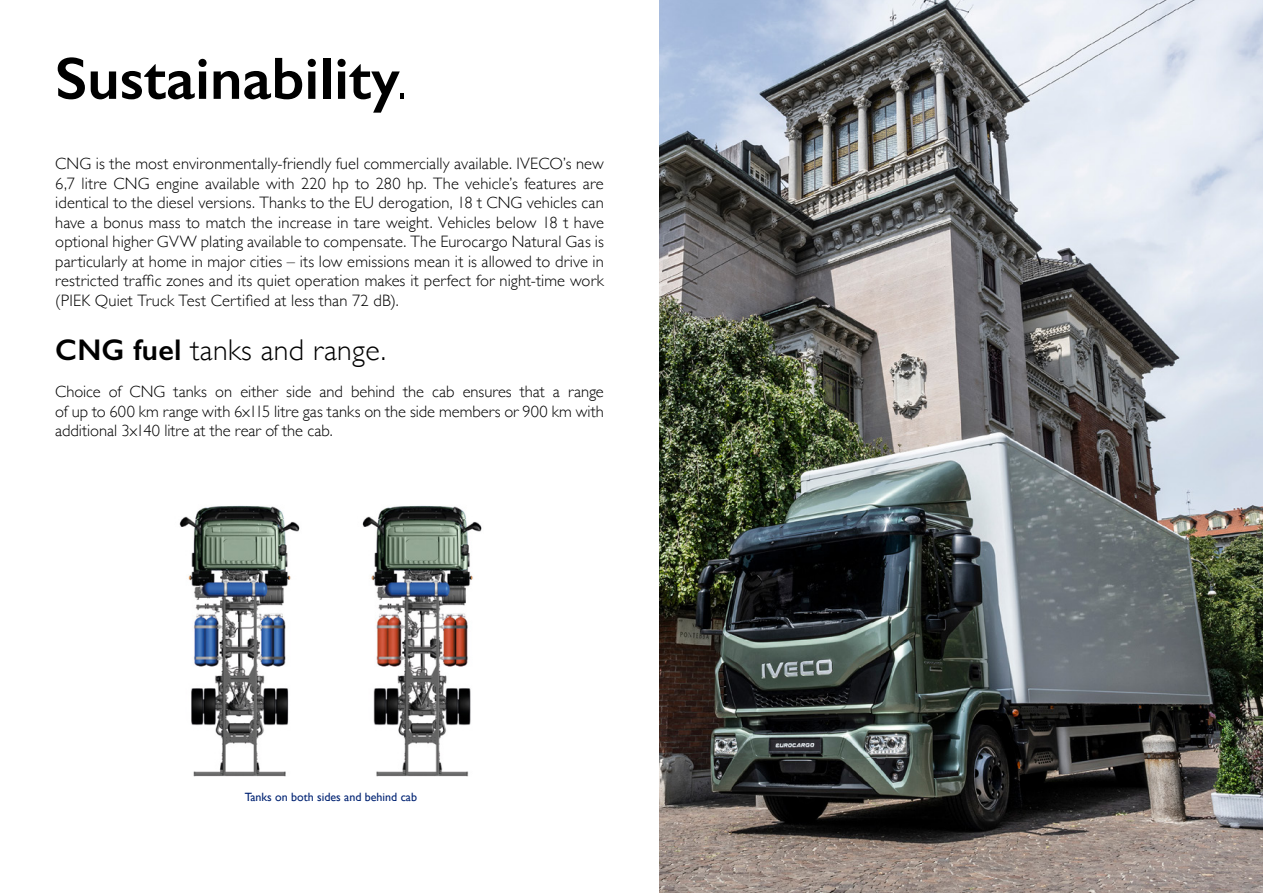
<style>
.page{position:relative;width:1263px;height:893px;background:#fff}
.page>*{position:absolute;margin:0;border:0;box-sizing:border-box;transform-origin:0 0}
.t1{font:600 60px "Gill Sans";color:#000}
.t2{font:300 30px "Gill Sans";letter-spacing:.01em;color:#000}
.t3{font:300 16.5px/19.5px "Gill Sans";letter-spacing:.005em;color:#000;text-align:justify}
.t4{font:12px "Gill Sans";color:#002373}
.s1{font-weight:300}
.s2{font-weight:600}
</style>
<div class="page">
<img style="left:659px;top:0;width:604px;height:893px">
<img style="left:179px;top:505px;width:121px;height:272px">
<img style="left:362px;top:505px;width:120px;height:272px">
<h1 class="t1" style="left:55px;top:42px;width:353px">Sustainability<span class="s1">.</span></h1>
<p class="t3" style="left:55px;top:153px;width:550px">CNG is the most environmentally-friendly fuel commercially available. IVECO’s new 6,7 litre CNG engine available with 220 hp to 280 hp. The vehicle’s features are identical to the diesel versions. Thanks to the EU derogation, 18 t CNG vehicles can have a bonus mass to match the increase in tare weight. Vehicles below 18 t have optional higher GVW plating available to compensate. The Eurocargo Natural Gas is particularly at home in major cities – its low emissions mean it is allowed to drive in restricted traffic zones and its quiet operation makes it perfect for night-time work (PIEK Quiet Truck Test Certified at less than 72 dB).</p>
<h2 class="t2" style="left:55px;top:327px;width:332px"><span class="s2">CNG fuel</span> tanks and range.</h2>
<p class="t3" style="left:55px;top:381px;width:550px">Choice of CNG tanks on either side and behind the cab ensures that a range of up to 600 km range with 6x115 litre gas tanks on the side members or 900 km with additional 3x140 litre at the rear of the cab.</p>
<p class="t4" style="left:245px;top:790px;width:174px">Tanks on both sides and behind cab</p>
</div>
